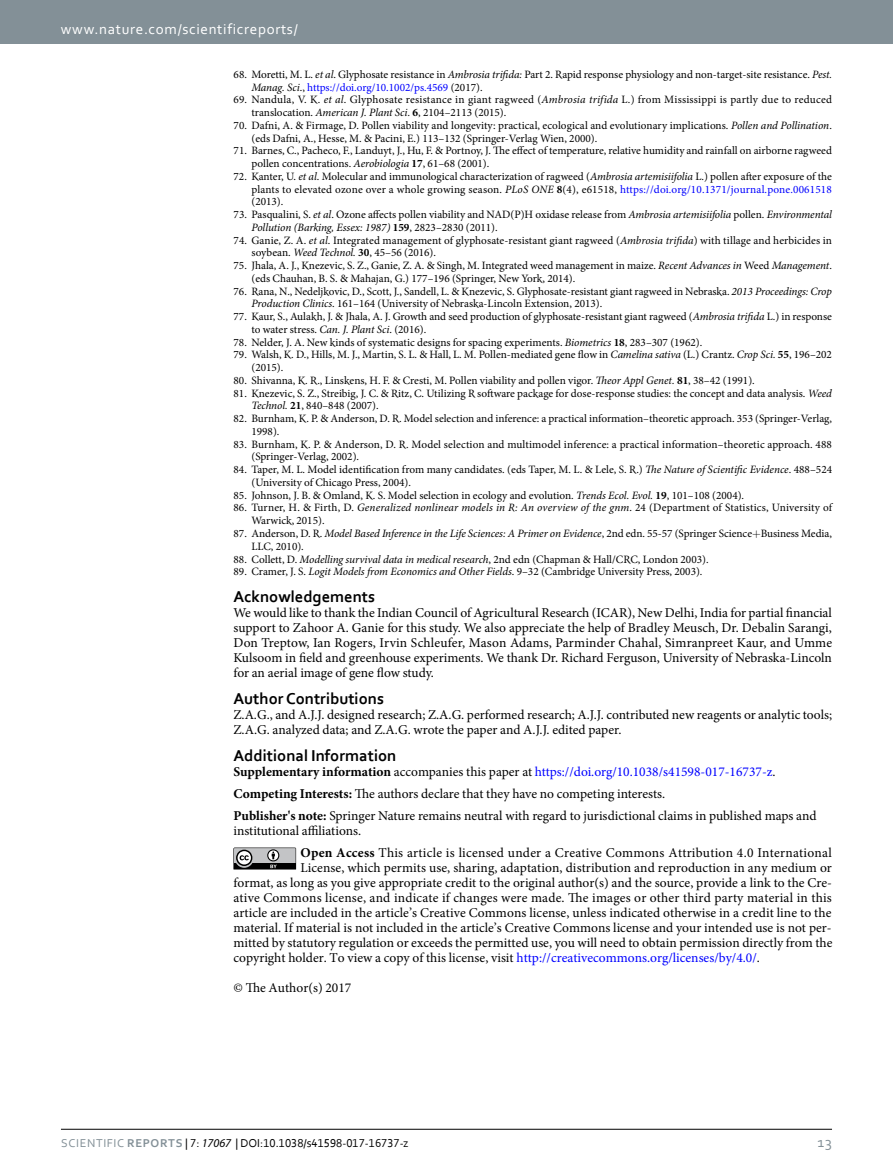
<style>
.page{position:relative;width:893px;height:1174px;background:#fff}
.page>*{position:absolute;margin:0;border:0;box-sizing:border-box;transform-origin:0 0}
.t1{font:700 16.5px "Corbel";color:#000}
.t2{font:15px "Corbel 2";letter-spacing:.045em;color:#fff}
.t3{font:15px "Corbel 2";color:#839097}
.t4{font:13.5px/15px "Minion Pro";color:#000;text-align:justify}
.t5{font:13.5px/21.8px "Minion Pro";letter-spacing:.02em;color:#000}
.t6{font:12px "Corbel";color:#000}
.t7{font:11.25px/12.8px "Minion Pro";color:#000}
.s1{font-style:italic}
.s2{color:#00f}
.s3{font-weight:700}
.s4{font-family:"Corbel 2";color:#839097}
.s5{font-family:"Corbel Bold 2";color:#839097}
.s6{font-family:"Myriad Pro";font-style:italic}
</style>
<div class="page">
<div style="left:0;top:0;width:893px;height:43px;background:#839097"></div>
<hr style="left:61px;top:1129px;width:771px;height:1px;background:#000">
<svg style="left:233px;top:847px;width:63px;height:22px"></svg>
<h2 class="t2" style="left:61px;top:19px;width:238px">www.nature.com/scientificreports/</h2>
<p class="t7" style="left:251px;top:68px;width:582px;text-indent:-18px">68. Moretti, M. L. <span class="s1">et al</span>. Glyphosate resistance in <span class="s1">Ambrosia trifida:</span> Part 2. Rapid response physiology and non-target-site resistance. <span class="s1">Pest.<br>Manag. Sci</span>., <span class="s2">https://doi.org/10.1002/ps.4569</span> (2017).</p>
<p class="t7" style="left:251px;top:94px;width:582px;text-indent:-18px">69. Nandula, V. K. <span class="s1">et al</span>. Glyphosate resistance in giant ragweed (<span class="s1">Ambrosia trifida</span> L.) from Mississippi is partly due to reduced translocation. <span class="s1">American J. Plant Sci.</span> <span class="s3">6</span>, 2104–2113 (2015).</p>
<p class="t7" style="left:251px;top:119px;width:582px;text-indent:-18px">70. Dafni, A. &amp; Firmage, D. Pollen viability and longevity: practical, ecological and evolutionary implications. <span class="s1">Pollen and Pollination</span>. (eds Dafni, A., Hesse, M. &amp; Pacini, E.) 113–132 (Springer-Verlag Wien, 2000).</p>
<p class="t7" style="left:251px;top:144px;width:582px;text-indent:-18px">71. Barnes, C., Pacheco, F., Landuyt, J., Hu, F. &amp; Portnoy, J. The effect of temperature, relative humidity and rainfall on airborne ragweed pollen concentrations. <span class="s1">Aerobiologia</span> <span class="s3">17</span>, 61–68 (2001).</p>
<p class="t7" style="left:251px;top:170px;width:582px;text-align:justify;text-indent:-18px">72. Kanter, U. <span class="s1">et al</span>. Molecular and immunological characterization of ragweed (<span class="s1">Ambrosia artemisiifolia</span> L.) pollen after exposure of the plants to elevated ozone over a whole growing season. <span class="s1">PLoS ONE</span> <span class="s3">8</span>(4), e61518, <span class="s2">https://doi.org/10.1371/journal.pone.0061518 </span>(2013).</p>
<p class="t7" style="left:251px;top:208px;width:582px;text-indent:-18px">73. Pasqualini, S. <span class="s1">et al</span>. Ozone affects pollen viability and NAD(P)H oxidase release from <span class="s1">Ambrosia artemisiifolia</span> pollen. <span class="s1">Environmental<br>Pollution (Barking, Essex: 1987)</span> <span class="s3">159</span>, 2823–2830 (2011).</p>
<p class="t7" style="left:251px;top:234px;width:582px;text-indent:-18px">74. Ganie, Z. A. <span class="s1">et al</span>. Integrated management of glyphosate-resistant giant ragweed (<span class="s1">Ambrosia trifida</span>) with tillage and herbicides in soybean. <span class="s1">Weed Technol.</span> <span class="s3">30</span>, 45–56 (2016).</p>
<p class="t7" style="left:251px;top:259px;width:582px;text-indent:-18px">75. Jhala, A. J., Knezevic, S. Z., Ganie, Z. A. &amp; Singh, M. Integrated weed management in maize. <span class="s1">Recent Advances in</span> Weed <span class="s1">Management</span>. (eds Chauhan, B. S. &amp; Mahajan, G.) 177–196 (Springer, New York, 2014).</p>
<p class="t7" style="left:251px;top:285px;width:582px;text-indent:-18px">76. Rana, N., Nedeljkovic, D., Scott, J., Sandell, L. &amp; Knezevic, S. Glyphosate-resistant giant ragweed in Nebraska. <span class="s1">2013 Proceedings: Crop<br>Production Clinics</span>. 161–164 (University of Nebraska-Lincoln Extension, 2013).</p>
<p class="t7" style="left:251px;top:310px;width:582px;text-indent:-18px">77. Kaur, S., Aulakh, J. &amp; Jhala, A. J. Growth and seed production of glyphosate-resistant giant ragweed (<span class="s1">Ambrosia trifida</span> L.) in response to water stress. <span class="s1">Can. J. Plant Sci</span>. (2016).</p>
<p class="t7" style="left:234px;top:336px;width:470px">78. Nelder, J. A. New kinds of systematic designs for spacing experiments. <span class="s1">Biometrics</span> <span class="s3">18</span>, 283–307 (1962).</p>
<p class="t7" style="left:251px;top:348px;width:582px;text-indent:-18px">79. Walsh, K. D., Hills, M. J., Martin, S. L. &amp; Hall, L. M. Pollen-mediated gene flow in <span class="s1">Camelina sativa</span> (L.) Crantz. <span class="s1">Crop Sci.</span> <span class="s3">55</span>, 196–202 (2015).</p>
<p class="t7" style="left:234px;top:374px;width:523px">80. Shivanna, K. R., Linskens, H. F. &amp; Cresti, M. Pollen viability and pollen vigor. <span class="s1">Theor Appl Genet.</span> <span class="s3">81</span>, 38–42 (1991).</p>
<p class="t7" style="left:251px;top:387px;width:582px;text-indent:-18px">81. Knezevic, S. Z., Streibig, J. C. &amp; Ritz, C. Utilizing R software package for dose-response studies: the concept and data analysis. <span class="s1">Weed<br>Technol.</span> <span class="s3">21</span>, 840–848 (2007).</p>
<p class="t7" style="left:251px;top:412px;width:582px;text-indent:-18px">82. Burnham, K. P. &amp; Anderson, D. R. Model selection and inference: a practical information–theoretic approach. 353 (Springer-Verlag,<br>1998).</p>
<p class="t7" style="left:251px;top:438px;width:582px;text-indent:-18px">83. Burnham, K. P. &amp; Anderson, D. R. Model selection and multimodel inference: a practical information–theoretic approach. 488 (Springer-Verlag, 2002).</p>
<p class="t7" style="left:251px;top:463px;width:582px;text-indent:-18px">84. Taper, M. L. Model identification from many candidates. (eds Taper, M. L. &amp; Lele, S. R.) <span class="s1">The Nature of Scientific Evidence</span>. 488–524 (University of Chicago Press, 2004).</p>
<p class="t7" style="left:234px;top:489px;width:512px">85. Johnson, J. B. &amp; Omland, K. S. Model selection in ecology and evolution. <span class="s1">Trends Ecol. Evol.</span> <span class="s3">19</span>, 101–108 (2004).</p>
<p class="t7" style="left:251px;top:501px;width:582px;text-indent:-18px">86. Turner, H. &amp; Firth, D. <span class="s1">Generalized nonlinear models in R: An overview of the gnm</span>. 24 (Department of Statistics, University of<br>Warwick, 2015).</p>
<p class="t7" style="left:251px;top:527px;width:582px;text-indent:-18px">87. Anderson, D. R. <span class="s1">Model Based Inference in the Life Sciences: A Primer on Evidence</span>, 2nd edn. 55-57 (Springer Science Business Media,<br>LLC, 2010).</p>
<p class="t7" style="left:234px;top:552px;width:476px">88. Collett, D. <span class="s1">Modelling survival data in medical research</span>, 2nd edn (Chapman &amp; Hall/CRC, London 2003).</p>
<p class="t7" style="left:234px;top:565px;width:470px">89. Cramer, J. S. <span class="s1">Logit Models from Economics and Other Fields</span>. 9–32 (Cambridge University Press, 2003).</p>
<h1 class="t1" style="left:233px;top:586px;width:143px">Acknowledgements</h1>
<p class="t4" style="left:233px;top:605px;width:600px">We would like to thank the Indian Council of Agricultural Research (ICAR), New Delhi, India for partial financial support to Zahoor A. Ganie for this study. We also appreciate the help of Bradley Meusch, Dr. Debalin Sarangi, Don Treptow, Ian Rogers, Irvin Schleufer, Mason Adams, Parminder Chahal, Simranpreet Kaur, and Umme Kulsoom in field and greenhouse experiments. We thank Dr. Richard Ferguson, University of Nebraska-Lincoln for an aerial image of gene flow study.</p>
<h1 class="t1" style="left:233px;top:688px;width:152px">Author Contributions</h1>
<p class="t4" style="left:233px;top:707px;width:600px">Z.A.G., and A.J.J. designed research; Z.A.G. performed research; A.J.J. contributed new reagents or analytic tools;<br>Z.A.G. analyzed data; and Z.A.G. wrote the paper and A.J.J. edited paper.</p>
<h1 class="t1" style="left:233px;top:745px;width:164px">Additional Information</h1>
<p class="t4" style="left:233px;top:761px;width:584px;line-height:21.8px;text-align:left"><span class="s3">Supplementary information</span> accompanies this paper at <span class="s2">https://doi.org/10.1038/s41598-017-16737-z</span>.<br><span class="s3">Competing Interests:</span> The authors declare that they have no competing interests.<br><span class="s3">Publisher's note:</span> Springer Nature remains neutral with regard to jurisdictional claims in published maps and</p>
<p class="t5" style="left:301px;top:820px;width:533px;text-indent:-67px">institutional affiliations.<br><span class="s3">Open Access</span> This article is licensed under a Creative Commons Attribution 4.0 International</p>
<p class="t4" style="left:233px;top:860px;width:601px;text-indent:67px">License, which permits use, sharing, adaptation, distribution and reproduction in any medium or format, as long as you give appropriate credit to the original author(s) and the source, provide a link to the Cre&shy;ative Commons license, and indicate if changes were made. The images or other third party material in this article are included in the article’s Creative Commons license, unless indicated otherwise in a credit line to the material. If material is not included in the article’s Creative Commons license and your intended use is not per&shy;mitted by statutory regulation or exceeds the permitted use, you will need to obtain permission directly from the copyright holder. To view a copy of this license, visit <span class="s2">http://creativecommons.org/licenses/by/4.0/</span>.</p>
<p class="t4" style="left:233px;top:980px;width:119px">© The Author(s) 2017</p>
<p class="t6" style="left:61px;top:1135px;width:349px"><span class="s4">Scientific</span> <span class="s5">REPORTS</span> | 7: <span class="s6">17067</span> | DOI:10.1038/s41598-017-16737-z</p>
<h2 class="t3" style="left:817px;top:1132px;width:16px">13</h2>
</div>
